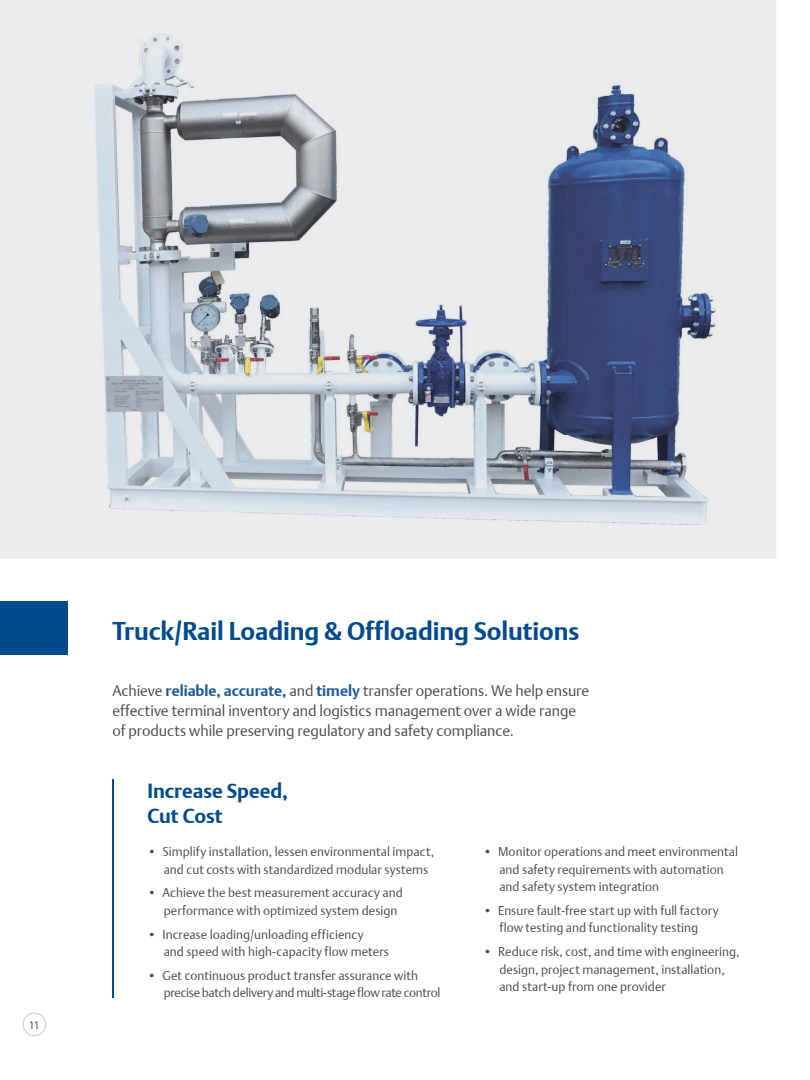
<style>
.page{position:relative;width:810px;height:1080px;background:#fff}
.page>*{position:absolute;margin:0;border:0;box-sizing:border-box;transform-origin:0 0}
.t1{font:25px "DTL Argo T Bold";letter-spacing:-.005em;color:#004a8d}
.t2{font:20px/25px "DTL Argo T Bold";letter-spacing:-.005em;color:#004a8d}
.t3{font:15px/20px "DTL Argo T Light";letter-spacing:-.005em;color:#4b4c4d}
.t4{font:12.5px/17.5px "DTL Argo T Light";color:#4b4c4d}
.t5{font:10.62px "DTL Argo T Light";color:#4b4c4d}
.s1{font-family:"DTL Argo T Bold";color:#1a5a99}
</style>
<div class="page">
<svg style="left:22px;top:1012px;width:24px;height:24px"></svg>
<div style="left:0;top:0;width:776px;height:559px;background:#eaebec"></div>
<img style="left:94px;top:34px;width:622px;height:491px">
<div style="left:0;top:601px;width:68px;height:53px;background:#004a8d"></div>
<hr style="left:112px;top:779px;width:2px;height:219px;background:#004a8d">
<p class="t5" style="left:29px;top:1019px;width:12px">11</p>
<h1 class="t1" style="left:112px;top:616px;width:468px">Truck/Rail Loading &amp; Offloading Solutions</h1>
<p class="t3" style="left:112px;top:681px;width:478px">Achieve <span class="s1">reliable, accurate,</span> and <span class="s1">timely</span> transfer operations. We help ensure effective terminal inventory and logistics management over a wide range of products while preserving regulatory and safety compliance.</p>
<h2 class="t2" style="left:148px;top:778px;width:142px">Increase Speed,<br>Cut Cost</h2>
<p class="t4" style="left:164px;top:843px;width:272px;text-indent:-16px">• Simplify installation, lessen environmental impact, and cut costs with standardized modular systems</p>
<p class="t4" style="left:164px;top:884px;width:241px;text-indent:-16px">• Achieve the best measurement accuracy and performance with optimized system design</p>
<p class="t4" style="left:164px;top:925px;width:227px;text-indent:-16px">• Increase loading/unloading efficiency<br>and speed with high-capacity flow meters</p>
<p class="t4" style="left:164px;top:967px;width:278px;text-indent:-16px">• Get continuous product transfer assurance with precise batch delivery and multi-stage flow rate control</p>
<p class="t4" style="left:499px;top:843px;width:240px;text-indent:-16px">• Monitor operations and meet environmental and safety requirements with automation and safety system integration</p>
<p class="t4" style="left:483px;top:902px;width:237px;text-align:center">• Ensure fault-free start up with full factory flow testing and functionality testing</p>
<p class="t4" style="left:499px;top:943px;width:242px;text-indent:-16px">• Reduce risk, cost, and time with engineering, design, project management, installation, and start-up from one provider</p>
</div>
